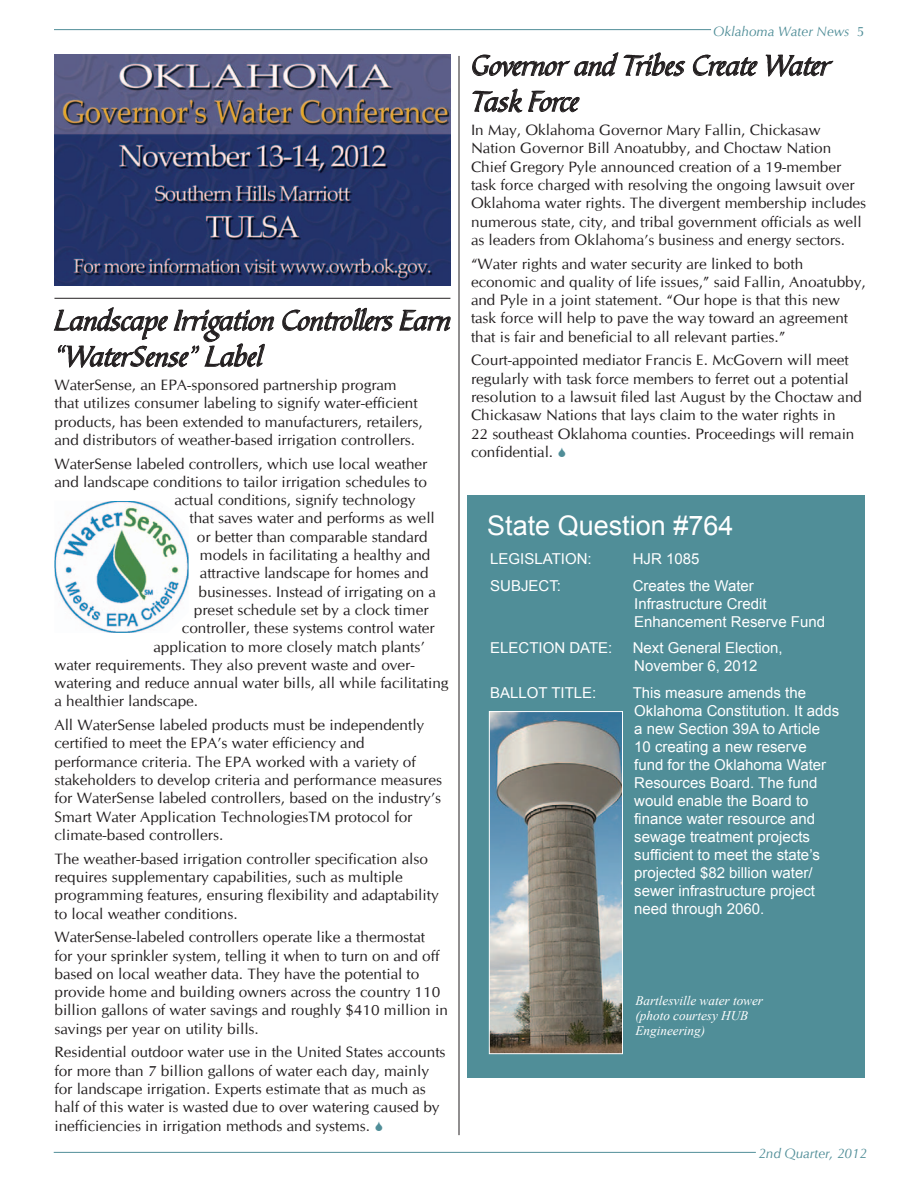
<style>
.page{position:relative;width:918px;height:1188px;background:#fff}
.page>*{position:absolute;margin:0;border:0;box-sizing:border-box;transform-origin:0 0}
.Headline{font:30px/36px "Bible Scr T";color:#231f20}
.Box_Headline{font:27px "Arial";color:#fff}
.articles{font:15px/18.3px "CG Omega";color:#231f20}
.Box_Text{font:15px/18px "Arial";color:#fff}
.t1{font:italic 13.5px "CG Omega";color:#508e98}
.t2{font:italic 13.2px/15px "Times New Roman";color:#fff}
.s1{font-style:normal}
</style>
<div class="page">
<hr style="left:54px;top:29px;width:657px;height:1px;background:#508e98">
<hr style="left:54px;top:1152px;width:702px;height:1px;background:#508e98">
<img style="left:54px;top:501px;width:135px;height:132px">
<svg style="left:472px;top:52px;width:213px;height:25px"></svg>
<svg style="left:693px;top:55px;width:65px;height:22px"></svg>
<svg style="left:766px;top:54px;width:67px;height:23px"></svg>
<svg style="left:473px;top:89px;width:49px;height:24px"></svg>
<svg style="left:528px;top:91px;width:52px;height:21px"></svg>
<svg style="left:282px;top:308px;width:169px;height:24px"></svg>
<svg style="left:54px;top:307px;width:220px;height:61px"></svg>
<div style="left:467px;top:496px;width:397px;height:582px;background:#508e98"></div>
<img style="left:491px;top:713px;width:130px;height:339px">
<div style="left:489px;top:711px;width:134px;height:343px;border:1px solid #fff"></div>
<hr style="left:459px;top:56px;width:1px;height:1079px;background:#231f20">
<hr style="left:54px;top:298px;width:396px;height:1px;background:#231f20">
<img style="left:54px;top:55px;width:397px;height:230px">
<p class="Headline" style="left:54px;top:305px;width:398px">Landscape Irrigation Controllers Earn “WaterSense” Label</p>
<p class="articles" style="left:54px;top:376px;width:370px">WaterSense, an EPA-sponsored partnership program that utilizes consumer labeling to signify water-efficient products, has been extended to manufacturers, retailers, and distributors of weather-based irrigation controllers.</p>
<p class="articles" style="left:54px;top:454px;width:374px">WaterSense labeled controllers, which use local weather</p>
<p class="articles" style="left:54px;top:473px;width:374px">and landscape conditions to tailor irrigation schedules to</p>
<p class="articles" style="left:174px;top:491px;width:243px">actual conditions, signify technology</p>
<p class="articles" style="left:189px;top:509px;width:247px">that saves water and performs as well</p>
<p class="articles" style="left:197px;top:528px;width:232px">or better than comparable standard</p>
<p class="articles" style="left:200px;top:546px;width:232px">models in facilitating a healthy and</p>
<p class="articles" style="left:200px;top:564px;width:230px">attractive landscape for homes and</p>
<p class="articles" style="left:198px;top:583px;width:239px">businesses. Instead of irrigating on a</p>
<p class="articles" style="left:194px;top:601px;width:236px">preset schedule set by a clock timer</p>
<p class="articles" style="left:182px;top:619px;width:254px">controller, these systems control water</p>
<p class="articles" style="left:153px;top:637px;width:273px">application to more closely match plants’</p>
<p class="articles" style="left:54px;top:656px;width:362px">water requirements. They also prevent waste and over-</p>
<p class="articles" style="left:54px;top:674px;width:396px">watering and reduce annual water bills, all while facilitating</p>
<p class="articles" style="left:54px;top:692px;width:145px">a healthier landscape.</p>
<p class="articles" style="left:54px;top:716px;width:389px">All WaterSense labeled products must be independently certified to meet the EPA’s water efficiency and performance criteria. The EPA worked with a variety of stakeholders to develop criteria and performance measures for WaterSense labeled controllers, based on the industry’s Smart Water Application TechnologiesTM protocol for climate-based controllers.</p>
<p class="articles" style="left:54px;top:850px;width:386px">The weather-based irrigation controller specification also requires supplementary capabilities, such as multiple programming features, ensuring flexibility and adaptability to local weather conditions.</p>
<p class="articles" style="left:54px;top:928px;width:395px">WaterSense-labeled controllers operate like a thermostat<br>for your sprinkler system, telling it when to turn on and off based on local weather data. They have the potential to provide home and building owners across the country 110 billion gallons of water savings and roughly $410 million in savings per year on utility bills.</p>
<p class="articles" style="left:54px;top:1043px;width:393px">Residential outdoor water use in the United States accounts for more than 7 billion gallons of water each day, mainly for landscape irrigation. Experts estimate that as much as half of this water is wasted due to over watering caused by inefficiencies in irrigation methods and systems.</p>
<p class="t1" style="left:713px;top:23px;width:153px">Oklahoma Water News <span class="s1">5</span></p>
<p class="Headline" style="left:471px;top:50px;width:361px">Governor and Tribes Create Water<br>Task Force</p>
<p class="articles" style="left:471px;top:121px;width:397px">In May, Oklahoma Governor Mary Fallin, Chickasaw Nation Governor Bill Anoatubby, and Choctaw Nation Chief Gregory Pyle announced creation of a 19-member task force charged with resolving the ongoing lawsuit over Oklahoma water rights. The divergent membership includes numerous state, city, and tribal government officials as well as leaders from Oklahoma’s business and energy sectors.</p>
<p class="articles" style="left:471px;top:254px;width:396px">“Water rights and water security are linked to both economic and quality of life issues,” said Fallin, Anoatubby, and Pyle in a joint statement. “Our hope is that this new task force will help to pave the way toward an agreement that is fair and beneficial to all relevant parties.”</p>
<p class="articles" style="left:471px;top:351px;width:393px">Court-appointed mediator Francis E. McGovern will meet regularly with task force members to ferret out a potential resolution to a lawsuit filed last August by the Choctaw and Chickasaw Nations that lays claim to the water rights in<br>22 southeast Oklahoma counties. Proceedings will remain confidential.</p>
<p class="Box_Headline" style="left:487px;top:508px;width:248px">State Question #764</p>
<p class="Box_Text" style="left:490px;top:550px;width:103px">LEGISLATION:</p>
<p class="Box_Text" style="left:633px;top:550px;width:68px">HJR 1085</p>
<p class="Box_Text" style="left:490px;top:577px;width:72px">SUBJECT:</p>
<p class="Box_Text" style="left:633px;top:577px;width:194px">Creates the Water<br>Infrastructure Credit<br>Enhancement Reserve Fund</p>
<p class="Box_Text" style="left:490px;top:639px;width:124px">ELECTION DATE:</p>
<p class="Box_Text" style="left:633px;top:639px;width:152px">Next General Election,<br>November 6, 2012</p>
<p class="Box_Text" style="left:490px;top:684px;width:108px">BALLOT TITLE:</p>
<p class="Box_Text" style="left:633px;top:684px;width:208px">This measure amends the<br>Oklahoma Constitution. It adds a new Section 39A to Article<br>10 creating a new reserve<br>fund for the Oklahoma Water<br>Resources Board. The fund would enable the Board to finance water resource and sewage treatment projects sufficient to meet the state’s projected $82 billion water/ sewer infrastructure project need through 2060.</p>
<p class="t2" style="left:635px;top:993px;width:129px">Bartlesville water tower (photo courtesy HUB<br>Engineering)</p>
<p class="t1" style="left:758px;top:1145px;width:110px">2nd Quarter, 2012</p>
</div>
